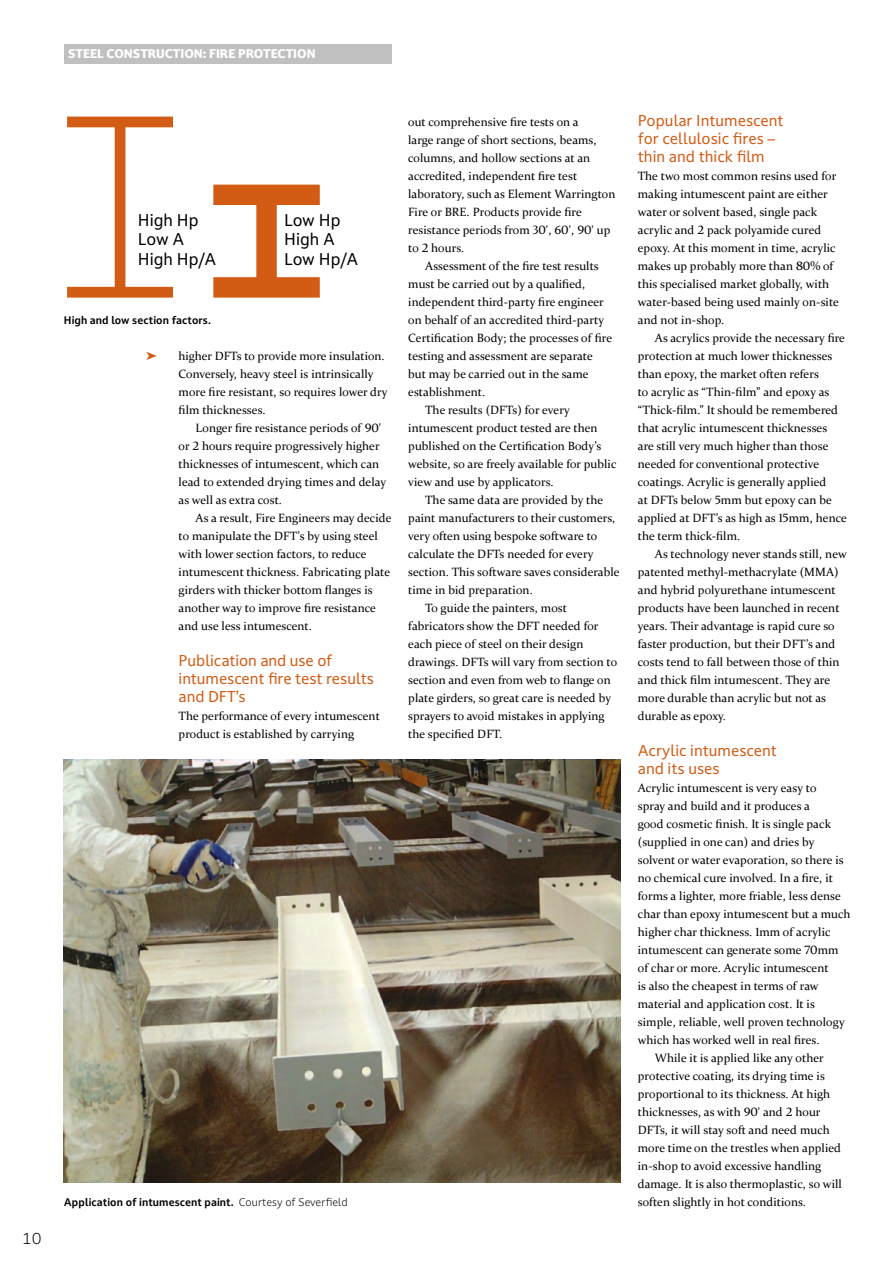
<style>
.page{position:relative;width:893px;height:1263px;background:#fff}
.page>*{position:absolute;margin:0;border:0;box-sizing:border-box;transform-origin:0 0}
.t1{font:16.2px/19.4px "Darkmode Off CC";color:#000}
.t2{font:15px/18px "Darkmode Off CC";color:#d25c15}
.t3{font:300 15px "Darkmode Off CC";color:#000}
.t4{font:12px/18px "Constantia";letter-spacing:.005em;color:#000}
.t5{font:800 12px "Darkmode Off CC";color:#fff}
.t6{font:600 10.5px "Darkmode Off CC";letter-spacing:.01em;color:#000}
.s1{font-weight:300}
</style>
<div class="page">
<div style="left:64px;top:44px;width:327px;height:20px;background:#c0c0c0"></div>
<img style="left:64px;top:759px;width:557px;height:423px">
<svg style="left:67px;top:117px;width:106px;height:181px"></svg>
<svg style="left:213px;top:185px;width:107px;height:113px"></svg>
<p class="t3" style="left:22px;top:1228px;width:21px">10</p>
<p class="t5" style="left:68px;top:46px;width:249px">STEEL CONSTRUCTION: FIRE PROTECTION</p>
<h1 class="t1" style="left:138px;top:210px;width:80px">High Hp<br>Low A<br>High Hp/A</h1>
<h1 class="t1" style="left:284px;top:210px;width:76px">Low Hp<br>High A<br>Low Hp/A</h1>
<p class="t6" style="left:64px;top:313px;width:149px">High and low section factors.</p>
<p class="t4" style="left:179px;top:346px;width:211px">higher DFTs to provide more insulation.<br>Conversely, heavy steel is intrinsically more fire resistant, so requires lower dry film thicknesses.</p>
<p class="t4" style="left:179px;top:418px;width:209px;text-indent:17px">Longer fire resistance periods of 90' or 2 hours require progressively higher thicknesses of intumescent, which can lead to extended drying times and delay as well as extra cost.</p>
<p class="t4" style="left:179px;top:508px;width:214px;text-indent:17px">As a result, Fire Engineers may decide to manipulate the DFT’s by using steel with lower section factors, to reduce intumescent thickness. Fabricating plate girders with thicker bottom flanges is another way to improve fire resistance and use less intumescent.</p>
<p class="t2" style="left:179px;top:651px;width:197px">Publication and use of intumescent fire test results and DFT’s</p>
<p class="t4" style="left:179px;top:706px;width:203px">The performance of every intumescent product is established by carrying</p>
<p class="t4" style="left:408px;top:112px;width:209px">out comprehensive fire tests on a<br>large range of short sections, beams, columns, and hollow sections at an accredited, independent fire test laboratory, such as Element Warrington Fire or BRE. Products provide fire resistance periods from 30', 60', 90' up to 2 hours.</p>
<p class="t4" style="left:425px;top:256px;width:175px">Assessment of the fire test results</p>
<p class="t4" style="left:408px;top:274px;width:178px">must be carried out by a qualified,</p>
<p class="t4" style="left:408px;top:292px;width:197px">independent third-party fire engineer</p>
<p class="t4" style="left:408px;top:310px;width:197px">on behalf of an accredited third-party</p>
<p class="t4" style="left:408px;top:328px;width:205px">Certification Body; the processes of fire</p>
<p class="t4" style="left:408px;top:346px;width:186px">testing and assessment are separate</p>
<p class="t4" style="left:408px;top:364px;width:182px">but may be carried out in the same</p>
<p class="t4" style="left:408px;top:382px;width:79px">establishment.</p>
<p class="t4" style="left:425px;top:400px;width:146px">The results (DFTs) for every</p>
<p class="t4" style="left:408px;top:418px;width:191px">intumescent product tested are then</p>
<p class="t4" style="left:408px;top:436px;width:195px">published on the Certification Body’s</p>
<p class="t4" style="left:408px;top:454px;width:210px">website, so are freely available for public</p>
<p class="t4" style="left:408px;top:472px;width:147px">view and use by applicators.</p>
<p class="t4" style="left:425px;top:490px;width:180px">The same data are provided by the</p>
<p class="t4" style="left:408px;top:508px;width:209px">paint manufacturers to their customers,</p>
<p class="t4" style="left:408px;top:526px;width:191px">very often using bespoke software to</p>
<p class="t4" style="left:408px;top:544px;width:187px">calculate the DFTs needed for every</p>
<p class="t4" style="left:408px;top:562px;width:213px">section. This software saves considerable</p>
<p class="t4" style="left:408px;top:580px;width:126px">time in bid preparation.</p>
<p class="t4" style="left:425px;top:598px;width:143px">To guide the painters, most</p>
<p class="t4" style="left:408px;top:616px;width:192px">fabricators show the DFT needed for</p>
<p class="t4" style="left:408px;top:634px;width:177px">each piece of steel on their design</p>
<p class="t4" style="left:408px;top:652px;width:210px">drawings. DFTs will vary from section to</p>
<p class="t4" style="left:408px;top:670px;width:204px">section and even from web to flange on</p>
<p class="t4" style="left:408px;top:688px;width:205px">plate girders, so great care is needed by</p>
<p class="t4" style="left:408px;top:706px;width:198px">sprayers to avoid mistakes in applying</p>
<p class="t4" style="left:408px;top:724px;width:96px">the specified DFT.</p>
<p class="t2" style="left:638px;top:111px;width:147px">Popular Intumescent for cellulosic fires – thin and thick film</p>
<p class="t4" style="left:638px;top:166px;width:203px">The two most common resins used for making intumescent paint are either water or solvent based, single pack acrylic and 2 pack polyamide cured epoxy. At this moment in time, acrylic makes up probably more than 80% of this specialised market globally, with water-based being used mainly on-site and not in-shop.</p>
<p class="t4" style="left:638px;top:328px;width:211px;text-indent:17px">As acrylics provide the necessary fire protection at much lower thicknesses than epoxy, the market often refers<br>to acrylic as “Thin-film” and epoxy as “Thick-film.” It should be remembered that acrylic intumescent thicknesses<br>are still very much higher than those needed for conventional protective coatings. Acrylic is generally applied<br>at DFTs below 5mm but epoxy can be applied at DFT’s as high as 15mm, hence the term thick-film.</p>
<p class="t4" style="left:638px;top:544px;width:211px;text-indent:17px">As technology never stands still, new patented methyl-methacrylate (MMA) and hybrid polyurethane intumescent products have been launched in recent years. Their advantage is rapid cure so faster production, but their DFT’s and costs tend to fall between those of thin and thick film intumescent. They are more durable than acrylic but not as durable as epoxy.</p>
<p class="t2" style="left:638px;top:741px;width:141px">Acrylic intumescent and its uses</p>
<p class="t4" style="left:638px;top:778px;width:180px">Acrylic intumescent is very easy to</p>
<p class="t4" style="left:638px;top:796px;width:174px">spray and build and it produces a</p>
<p class="t4" style="left:638px;top:814px;width:195px">good cosmetic finish. It is single pack</p>
<p class="t4" style="left:638px;top:832px;width:178px">(supplied in one can) and dries by</p>
<p class="t4" style="left:638px;top:850px;width:207px">solvent or water evaporation, so there is</p>
<p class="t4" style="left:638px;top:868px;width:197px">no chemical cure involved. In a fire, it</p>
<p class="t4" style="left:638px;top:886px;width:205px">forms a lighter, more friable, less dense</p>
<p class="t4" style="left:638px;top:904px;width:214px">char than epoxy intumescent but a much</p>
<p class="t4" style="left:638px;top:922px;width:194px">higher char thickness. 1mm of acrylic</p>
<p class="t4" style="left:638px;top:940px;width:202px">intumescent can generate some 70mm</p>
<p class="t4" style="left:638px;top:958px;width:192px">of char or more. Acrylic intumescent</p>
<p class="t4" style="left:638px;top:976px;width:182px">is also the cheapest in terms of raw</p>
<p class="t4" style="left:638px;top:994px;width:179px">material and application cost. It is</p>
<p class="t4" style="left:638px;top:1012px;width:208px">simple, reliable, well proven technology</p>
<p class="t4" style="left:638px;top:1030px;width:183px">which has worked well in real fires.</p>
<p class="t4" style="left:655px;top:1048px;width:170px">While it is applied like any other</p>
<p class="t4" style="left:638px;top:1066px;width:188px">protective coating, its drying time is</p>
<p class="t4" style="left:638px;top:1084px;width:194px">proportional to its thickness. At high</p>
<p class="t4" style="left:638px;top:1102px;width:184px">thicknesses, as with 90' and 2 hour</p>
<p class="t4" style="left:638px;top:1120px;width:194px">DFTs, it will stay soft and need much</p>
<p class="t4" style="left:638px;top:1138px;width:205px">more time on the trestles when applied</p>
<p class="t4" style="left:638px;top:1156px;width:185px">in-shop to avoid excessive handling</p>
<p class="t4" style="left:638px;top:1174px;width:206px">damage. It is also thermoplastic, so will</p>
<p class="t6" style="left:64px;top:1195px;width:286px">Application of intumescent paint. <span class="s1">Courtesy of Severfield</span></p>
<p class="t4" style="left:638px;top:1192px;width:170px">soften slightly in hot conditions.</p>
</div>
